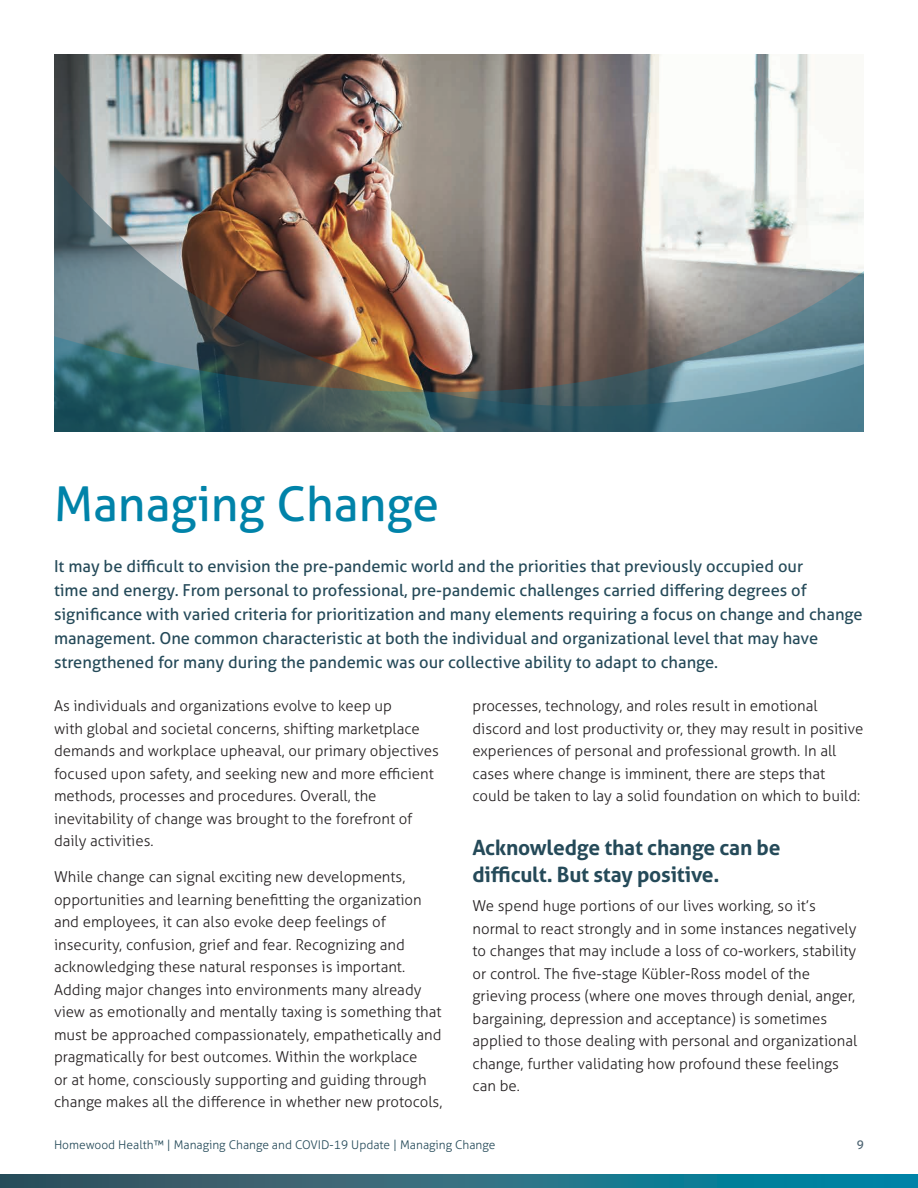
<style>
.page{position:relative;width:918px;height:1188px;background:#fff}
.page>*{position:absolute;margin:0;border:0;box-sizing:border-box;transform-origin:0 0}
.Heading_H1{font:48px "Aller";color:#0083a9}
.Subhead_H2{font:700 21px/27px "Aller";letter-spacing:-.01em;color:#254a59}
.Intro_Body_P{font:16.5px/24px "Aller";color:#254a59}
.Body_text_P{font:300 15px/22.5px "Aller";color:#231f20}
.t1{font:300 12px "Aller";color:#254a59}
.t2{font:12px "Aller";color:#4b6270}
</style>
<div class="page">
<svg style="left:0;top:1174px;width:918px;height:14px;background:#246d81"></svg>
<img style="left:54px;top:54px;width:755px;height:111px">
<img style="left:54px;top:165px;width:810px;height:106px">
<img style="left:54px;top:271px;width:810px;height:161px">
<h1 class="Heading_H1" style="left:54px;top:475px;width:387px">Managing Change</h1>
<p class="Intro_Body_P" style="left:54px;top:554px;width:810px">It may be difficult to envision the pre-pandemic world and the priorities that previously occupied our<br>time and energy. From personal to professional, pre-pandemic challenges carried differing degrees of significance with varied criteria for prioritization and many elements requiring a focus on change and change management. One common characteristic at both the individual and organizational level that may have strengthened for many during the pandemic was our collective ability to adapt to change.</p>
<p class="Body_text_P" style="left:54px;top:695px;width:386px">As individuals and organizations evolve to keep up<br>with global and societal concerns, shifting marketplace demands and workplace upheaval, our primary objectives focused upon safety, and seeking new and more efficient methods, processes and procedures. Overall, the inevitability of change was brought to the forefront of daily activities.</p>
<p class="Body_text_P" style="left:54px;top:866px;width:390px">While change can signal exciting new developments, opportunities and learning benefitting the organization and employees, it can also evoke deep feelings of insecurity, confusion, grief and fear. Recognizing and acknowledging these natural responses is important.<br>Adding major changes into environments many already view as emotionally and mentally taxing is something that must be approached compassionately, empathetically and pragmatically for best outcomes. Within the workplace<br>or at home, consciously supporting and guiding through change makes all the difference in whether new protocols,</p>
<p class="Body_text_P" style="left:472px;top:695px;width:392px">processes, technology, and roles result in emotional discord and lost productivity or, they may result in positive experiences of personal and professional growth. In all cases where change is imminent, there are steps that could be taken to lay a solid foundation on which to build:</p>
<h2 class="Subhead_H2" style="left:472px;top:834px;width:310px">Acknowledge that change can be difficult. But stay positive.</h2>
<p class="Body_text_P" style="left:472px;top:895px;width:386px">We spend huge portions of our lives working, so it’s normal to react strongly and in some instances negatively to changes that may include a loss of co-workers, stability or control. The five-stage Kübler-Ross model of the grieving process (where one moves through denial, anger, bargaining, depression and acceptance) is sometimes applied to those dealing with personal and organizational change, further validating how profound these feelings can be.</p>
<p class="t1" style="left:54px;top:1138px;width:443px">Homewood Health™ | Managing Change and COVID-19 Update | Managing Change</p>
<p class="t2" style="left:857px;top:1138px;width:9px">9</p>
</div>
